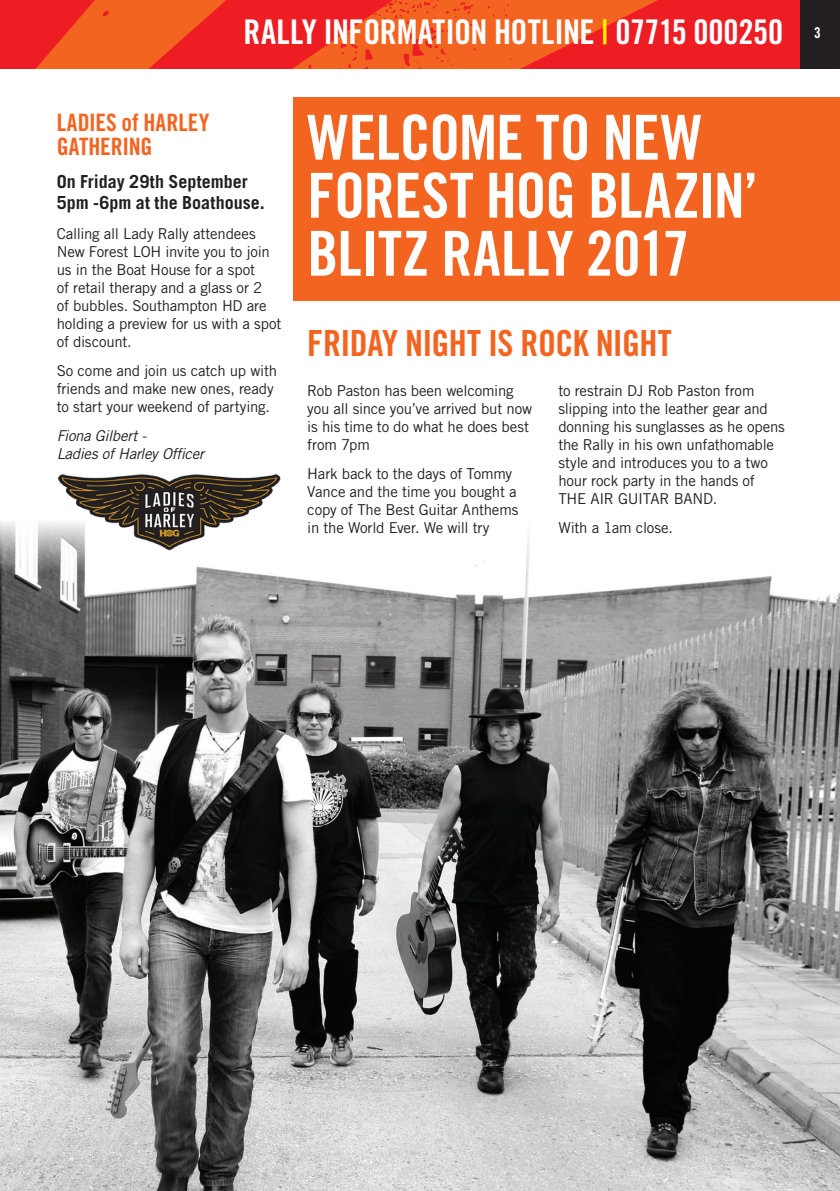
<style>
.page{position:relative;width:840px;height:1191px;background:#fff}
.page>*{position:absolute;margin:0;border:0;box-sizing:border-box;transform-origin:0 0}
.Date{font:62px/58px "Trade Gothic LT Std Bd Cn 20";letter-spacing:-.01em;color:#fff}
.Date-2{font:36px "Trade Gothic LT Std Bd Cn 20";letter-spacing:-.015em;color:#f36421}
.t1{font:34px "Trade Gothic LT Std Bd Cn 20";letter-spacing:-.01em;color:#fff}
.Date-3{font:24px/24px "Trade Gothic LT Std Bd Cn 20";color:#f36421}
.Main_Body{font:700 18px/21.6px "Trade Gothic LT Std";color:#231f20}
.Main_Body-2{font:15px/18px "Trade Gothic LT Std";letter-spacing:-.01em;color:#231f20}
.Main_Body-3{font:italic 15px/18px "Trade Gothic LT Std";letter-spacing:-.02em;color:#231f20}
.folio{font:15px "Trade Gothic LT Std Bd Cn 20";color:#fff}
.s1{color:#fff101}
</style>
<div class="page">
<svg style="left:0;top:0;width:799px;height:68px;background:#f03c22"></svg>
<div style="left:799px;top:0;width:40px;height:68px;background:#231f20"></div>
<div style="left:293px;top:97px;width:546px;height:203px;background:#f36421"></div>
<img style="left:0;top:522px;width:839px;height:669px">
<img style="left:50px;top:474px;width:239px;height:77px">
<h3 class="t1" style="left:243px;top:12px;width:541px">RALLY INFORMATION HOTLINE <span class="s1">|</span> 07715 000250</h3>
<p class="folio" style="left:813px;top:23px;width:8px">3</p>
<p class="Date-3" style="left:57px;top:110px;width:154px">LADIES of HARLEY<br>GATHERING</p>
<p class="Main_Body" style="left:57px;top:170px;width:209px">On Friday 29th September<br>5pm -6pm at the Boathouse.</p>
<p class="Main_Body-2" style="left:57px;top:224px;width:226px">Calling all Lady Rally attendees<br>New Forest LOH invite you to join us in the Boat House for a spot<br>of retail therapy and a glass or 2<br>of bubbles. Southampton HD are holding a preview for us with a spot of discount.</p>
<p class="Main_Body-2" style="left:57px;top:361px;width:222px">So come and join us catch up with friends and make new ones, ready to start your weekend of partying.</p>
<p class="Main_Body-3" style="left:57px;top:427px;width:149px">Fiona Gilbert -<br>Ladies of Harley Officer</p>
<p class="Date" style="left:307px;top:108px;width:451px">WELCOME TO NEW<br>FOREST HOG BLAZIN’<br>BLITZ RALLY 2017</p>
<p class="Date-2" style="left:307px;top:322px;width:365px">FRIDAY NIGHT IS ROCK NIGHT</p>
<p class="Main_Body-2" style="left:307px;top:381px;width:226px">Rob Paston has been welcoming you all since you’ve arrived but now is his time to do what he does best from 7pm</p>
<p class="Main_Body-2" style="left:307px;top:465px;width:212px">Hark back to the days of Tommy<br>Vance and the time you bought a copy of The Best Guitar Anthems in the World Ever. We will try</p>
<p class="Main_Body-2" style="left:558px;top:381px;width:228px">to restrain DJ Rob Paston from slipping into the leather gear and donning his sunglasses as he opens the Rally in his own unfathomable style and introduces you to a two hour rock party in the hands of<br>THE AIR GUITAR BAND.</p>
<p class="Main_Body-2" style="left:558px;top:519px;width:116px">With a 1am close.</p>
</div>
